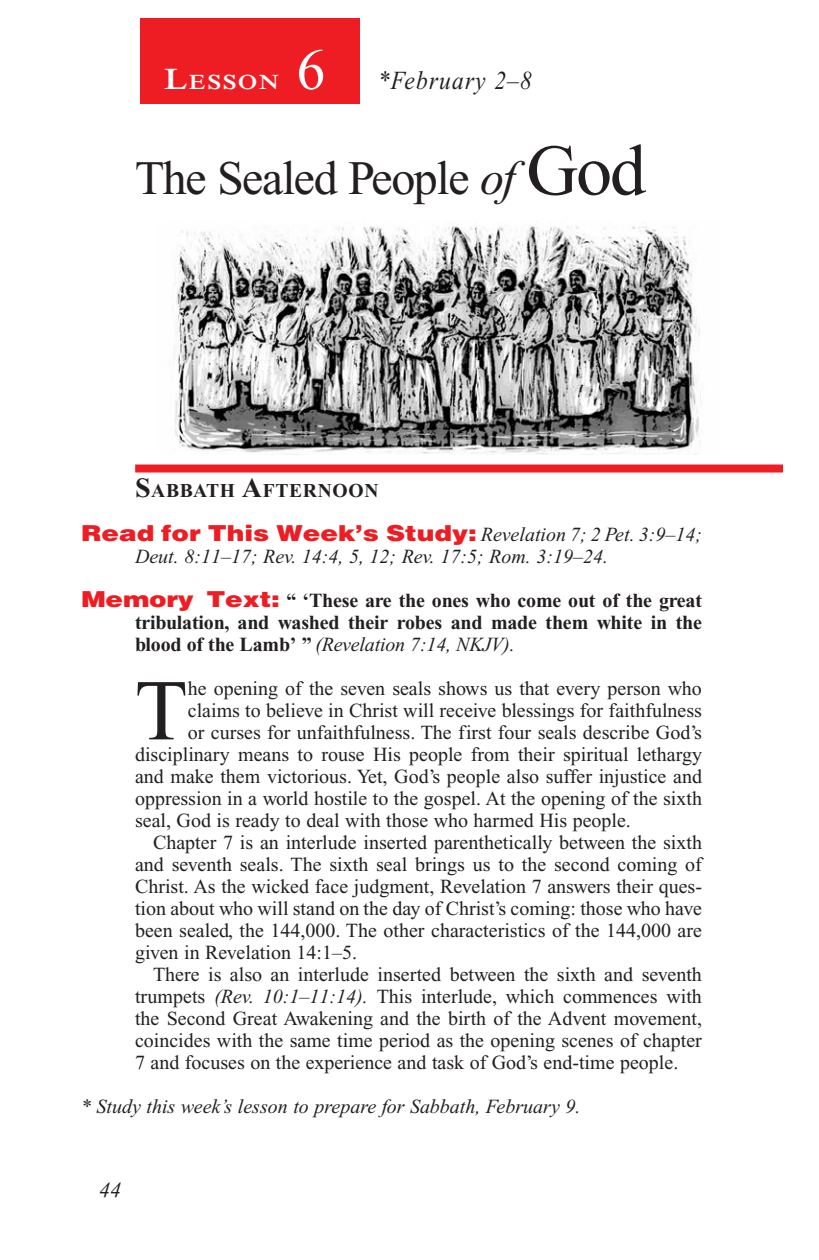
<style>
.page{position:relative;width:819px;height:1260px;background:#fff}
.page>*{position:absolute;margin:0;border:0;box-sizing:border-box;transform-origin:0 0}
.Body_Drop_Cap{font:86.4px "Times New Roman PS Std";color:#231f20}
.Lesson_Number{font:58px "Times New Roman PS Std";color:#fff}
.Lesson_Head_SA{font:48px "Times New Roman PS Std";letter-spacing:-.03em;color:#231f20}
.Lesson_Dates{font:italic 26px "Times New Roman PS Std";letter-spacing:.05em;color:#231f20;scale:.9 1}
.t1{font:italic 22px "Times New Roman PS Std";color:#231f20}
.Lesson_Start_Head{font:600 21px "Times NRMT Std";letter-spacing:.07em;color:#fff;scale:1.1 1}
.Body{font:20px/22px "Times New Roman PS Std";color:#231f20;text-align:justify}
.Body_Drop_Cap-2{font:20px "Times New Roman PS Std";color:#231f20}
.Question{font:italic 20px/22px "Times New Roman PS Std";color:#231f20}
.Question-2{font:700 20px/22px "Times New Roman PS Std";letter-spacing:-.01em;color:#231f20;text-align:justify}
.Sabbath_Afternoon_He{font:700 19.6px "Times New Roman PS Std";letter-spacing:.035em;color:#231f20}
.s1{font-size:30px}
.s2{font-style:italic}
.s3{font-size:72px}
.s4{font-size:28px}
.s5{font-family:"Helvetica LT Std";font-weight:900;font-style:normal;font-size:22px;color:#ee1d23}
.s6{font-family:"Helvetica LT Std";font-weight:900;font-size:22px;color:#ee1d23}
.s7{font-weight:400;font-style:italic}
</style>
<div class="page">
<div style="left:135px;top:465px;width:648px;height:8px;background:#ee1d23"></div>
<div style="left:140px;top:18px;width:220px;height:86px;background:#ee1d23"></div>
<img style="left:174px;top:226px;width:527px;height:228px">
<p class="Lesson_Number" style="left:296px;top:38px;width:30px">6</p>
<p class="Lesson_Start_Head" style="left:164px;top:70px;width:106px"><span class="s1">L</span>ESSON</p>
<p class="Lesson_Dates" style="left:378px;top:66px;width:173px">*February 2–8</p>
<p class="Lesson_Head_SA" style="left:135px;top:152px;width:513px">The Sealed People <span class="s2">of</span> <span class="s3">God</span></p>
<p class="Sabbath_Afternoon_He" style="left:135px;top:480px;width:245px"><span class="s4">S</span>ABBATH <span class="s4">A</span>FTERNOON</p>
<p class="Question" style="left:135px;top:524px;width:569px;text-indent:-54px"><span class="s5">Read for This Week’s Study:</span> Revelation 7; 2 Pet. 3:9–14;<br>Deut. 8:11–17; Rev. 14:4, 5, 12; Rev. 17:5; Rom. 3:19–24.</p>
<p class="Question-2" style="left:135px;top:590px;width:569px;text-indent:-54px"><span class="s6">Memory Text:</span> “ ‘These are the ones who come out of the great tribulation, and washed their robes and made them white in the blood of the Lamb’ ” <span class="s7">(Revelation 7:14, NKJV).</span></p>
<p class="Body_Drop_Cap" style="left:135px;top:664px;width:54px">T</p>
<p class="Body_Drop_Cap-2" style="left:188px;top:678px;width:516px">he opening of the seven seals shows us that every person who</p>
<p class="Body_Drop_Cap-2" style="left:188px;top:700px;width:516px">claims to believe in Christ will receive blessings for faithfulness</p>
<p class="Body_Drop_Cap-2" style="left:188px;top:722px;width:516px">or curses for unfaithfulness. The first four seals describe God’s</p>
<p class="Body_Drop_Cap-2" style="left:135px;top:744px;width:569px">disciplinary means to rouse His people from their spiritual lethargy</p>
<p class="Body_Drop_Cap-2" style="left:135px;top:766px;width:569px">and make them victorious. Yet, God’s people also suffer injustice and</p>
<p class="Body_Drop_Cap-2" style="left:135px;top:788px;width:569px">oppression in a world hostile to the gospel. At the opening of the sixth</p>
<p class="Body_Drop_Cap-2" style="left:135px;top:810px;width:497px">seal, God is ready to deal with those who harmed His people.</p>
<p class="Body" style="left:135px;top:832px;width:569px;text-indent:18px">Chapter 7 is an interlude inserted parenthetically between the sixth and seventh seals. The sixth seal brings us to the second coming of Christ. As the wicked face judgment, Revelation 7 answers their ques&shy;tion about who will stand on the day of Christ’s coming: those who have been sealed, the 144,000. The other characteristics of the 144,000 are given in Revelation 14:1–5.</p>
<p class="Body" style="left:135px;top:964px;width:569px;text-indent:18px">There is also an interlude inserted between the sixth and seventh trumpets <span class="s2">(Rev. 10:1–11:14).</span> This interlude, which commences with the Second Great Awakening and the birth of the Advent movement, coincides with the same time period as the opening scenes of chapter 7 and focuses on the experience and task of God’s end-time people.</p>
<p class="Question" style="left:81px;top:1096px;width:501px">* Study this week’s lesson to prepare for Sabbath, February 9.</p>
<p class="t1" style="left:99px;top:1178px;width:23px">44</p>
</div>
